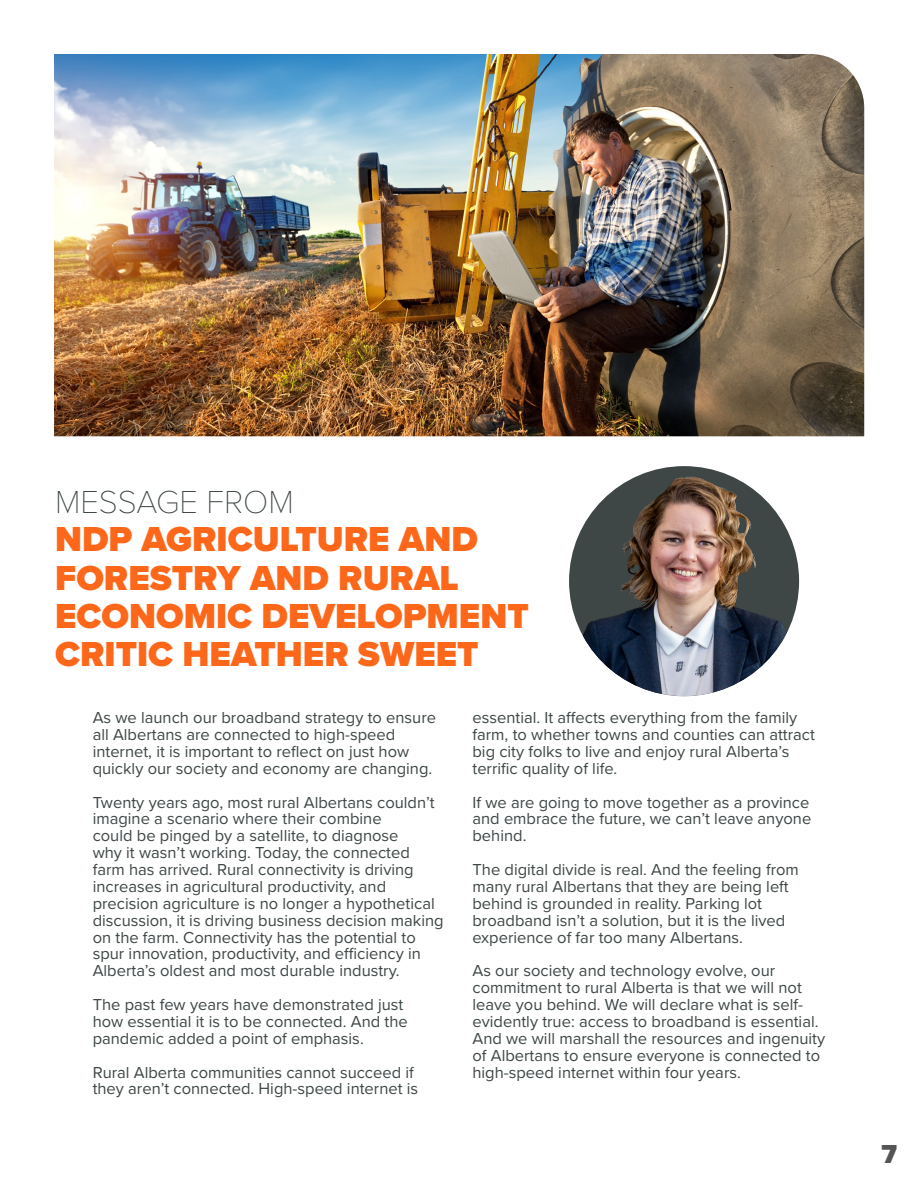
<style>
.page{position:relative;width:918px;height:1188px;background:#fff}
.page>*{position:absolute;margin:0;border:0;box-sizing:border-box;transform-origin:0 0}
.Paragraph_Style_1{font:900 36px/38.2px "Proxima Nova";color:#fc671a}
.Paragraph_Style_1-2{font:100 33px "Proxima Nova T";color:#3e4646}
.t1{font:900 27px "Proxima Nova";color:#545554}
.t2{font:16.5px/16.8px "Proxima Nova";color:#3e4646}
</style>
<div class="page">
<img style="left:569px;top:466px;width:230px;height:230px;border-radius:115px">
<img style="left:54px;top:54px;width:810px;height:382px">
<p class="Paragraph_Style_1-2" style="left:55px;top:477px;width:240px">MESSAGE FROM</p>
<p class="Paragraph_Style_1" style="left:55px;top:520px;width:475px">NDP AGRICULTURE AND<br>FORESTRY AND RURAL<br>ECONOMIC DEVELOPMENT<br>CRITIC HEATHER SWEET</p>
<p class="t2" style="left:93px;top:709px;width:345px">As we launch our broadband strategy to ensure all Albertans are connected to high-speed internet, it is important to reflect on just how quickly our society and economy are changing.</p>
<p class="t2" style="left:93px;top:793px;width:353px">Twenty years ago, most rural Albertans couldn’t imagine a scenario where their combine<br>could be pinged by a satellite, to diagnose<br>why it wasn’t working. Today, the connected farm has arrived. Rural connectivity is driving increases in agricultural productivity, and precision agriculture is no longer a hypothetical discussion, it is driving business decision making on the farm. Connectivity has the potential to spur innovation, productivity, and efficiency in Alberta’s oldest and most durable industry.</p>
<p class="t2" style="left:93px;top:995px;width:317px">The past few years have demonstrated just how essential it is to be connected. And the pandemic added a point of emphasis.</p>
<p class="t2" style="left:93px;top:1063px;width:327px">Rural Alberta communities cannot succeed if they aren’t connected. High-speed internet is</p>
<p class="t2" style="left:472px;top:709px;width:344px">essential. It affects everything from the family farm, to whether towns and counties can attract big city folks to live and enjoy rural Alberta’s terrific quality of life.</p>
<p class="t2" style="left:472px;top:793px;width:340px;text-align:justify">If we are going to move together as a province and embrace the future, we can’t leave anyone behind.</p>
<p class="t2" style="left:472px;top:860px;width:328px">The digital divide is real. And the feeling from many rural Albertans that they are being left behind is grounded in reality. Parking lot broadband isn’t a solution, but it is the lived experience of far too many Albertans.</p>
<p class="t2" style="left:472px;top:962px;width:354px">As our society and technology evolve, our commitment to rural Alberta is that we will not leave you behind. We will declare what is self&shy;evidently true: access to broadband is essential.<br>And we will marshall the resources and ingenuity of Albertans to ensure everyone is connected to high-speed internet within four years.</p>
<h3 class="t1" style="left:882px;top:1134px;width:17px">7</h3>
</div>
